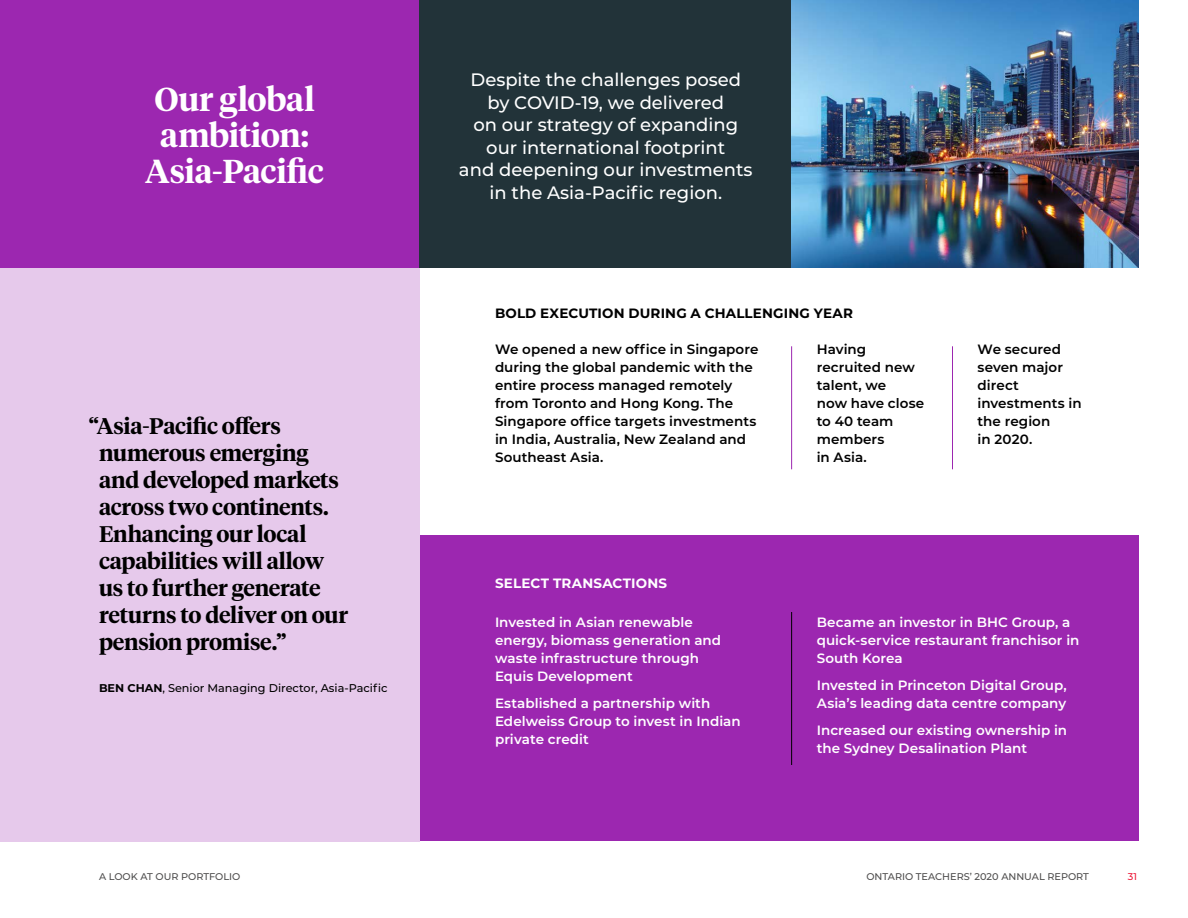
<style>
.page{position:relative;width:1188px;height:918px;background:#fff}
.page>*{position:absolute;margin:0;border:0;box-sizing:border-box;transform-origin:0 0}
.Callout_-_Tiempos_22{font:600 33px/36px "Tiempos Headline";letter-spacing:-.01em;color:#fff;text-align:center}
.Callout_-_Tiempos_22-2{font:600 22.5px/27px "Tiempos Headline";letter-spacing:-.01em;color:#000}
.Callout___Desc__Bott{font:500 18px/22.5px "Montserrat";color:#fff;text-align:center}
.Body{font:600 13.5px/18px "Montserrat";letter-spacing:.005em;color:#fff}
.Body-2{font:600 13.5px/18px "Montserrat";letter-spacing:.005em;color:#000}
.t1{font:700 13.5px "Montserrat";letter-spacing:.015em;color:#000}
.t2{font:700 13.5px "Montserrat";letter-spacing:.015em;color:#fff}
.t3{font:500 11.25px "Montserrat";color:#000}
.t4{font:500 9.75px "Montserrat";color:#4e4d4d}
.t5{font:500 9.75px "Montserrat";color:#ed1a39}
.s1{font-weight:700}
</style>
<div class="page">
<div style="left:420px;top:536px;width:718px;height:306px;background:#9c27b0"></div>
<div style="left:0;top:0;width:420px;height:268px;background:#9c27b0"></div>
<div style="left:420px;top:0;width:372px;height:268px;background:#223339"></div>
<img style="left:791px;top:0;width:347px;height:268px">
<div style="left:0;top:268px;width:420px;height:574px;background:#e6c9eb"></div>
<hr style="left:791px;top:346px;width:1px;height:123px;background:#9c27b0">
<hr style="left:791px;top:612px;width:1px;height:153px;background:#000">
<hr style="left:952px;top:346px;width:1px;height:123px;background:#9c27b0">
<p class="Callout_-_Tiempos_22" style="left:145px;top:80px;width:180px">Our global ambition:<br>Asia-Pacific</p>
<p class="Callout_-_Tiempos_22-2" style="left:99px;top:412px;width:251px;text-indent:-10px">“Asia-Pacific offers numerous emerging and developed markets across two continents.<br>Enhancing our local capabilities will allow us to further generate returns to deliver on our pension promise.”</p>
<p class="t3" style="left:99px;top:681px;width:290px"><span class="s1">BEN CHAN</span>, Senior Managing Director, Asia-Pacific</p>
<p class="Callout___Desc__Bott" style="left:459px;top:68px;width:295px">Despite the challenges posed by COVID-19, we delivered<br>on our strategy of expanding our international footprint<br>and deepening our investments in the Asia-Pacific region.</p>
<h3 class="t1" style="left:495px;top:303px;width:360px">BOLD EXECUTION DURING A CHALLENGING YEAR</h3>
<p class="Body-2" style="left:495px;top:339px;width:265px">We opened a new office in Singapore during the global pandemic with the entire process managed remotely from Toronto and Hong Kong. The<br>Singapore office targets investments in India, Australia, New Zealand and<br>Southeast Asia.</p>
<p class="Body-2" style="left:817px;top:339px;width:109px">Having recruited new talent, we<br>now have close to 40 team members<br>in Asia.</p>
<p class="Body-2" style="left:978px;top:339px;width:106px">We secured seven major direct investments in the region<br>in 2020.</p>
<h3 class="t2" style="left:495px;top:574px;width:174px">SELECT TRANSACTIONS</h3>
<p class="Body" style="left:495px;top:613px;width:228px">Invested in Asian renewable energy, biomass generation and waste infrastructure through<br>Equis Development</p>
<p class="Body" style="left:495px;top:694px;width:247px">Established a partnership with<br>Edelweiss Group to invest in Indian private credit</p>
<p class="Body" style="left:817px;top:613px;width:264px">Became an investor in BHC Group, a quick-service restaurant franchisor in<br>South Korea</p>
<p class="Body" style="left:817px;top:676px;width:251px">Invested in Princeton Digital Group,<br>Asia’s leading data centre company</p>
<p class="Body" style="left:817px;top:721px;width:252px">Increased our existing ownership in the Sydney Desalination Plant</p>
<p class="t4" style="left:99px;top:869px;width:18px">A loo</p>
<p class="t4" style="left:131px;top:869px;width:34px">k at our</p>
<p class="t4" style="left:181px;top:869px;width:8px">portfolio</p>
<p class="t4" style="left:866px;top:869px;width:224px">ONTARIO TEACHERS’ 2020 ANNUAL REPORT</p>
<p class="t5" style="left:1128px;top:869px;width:11px">31</p>
</div>
